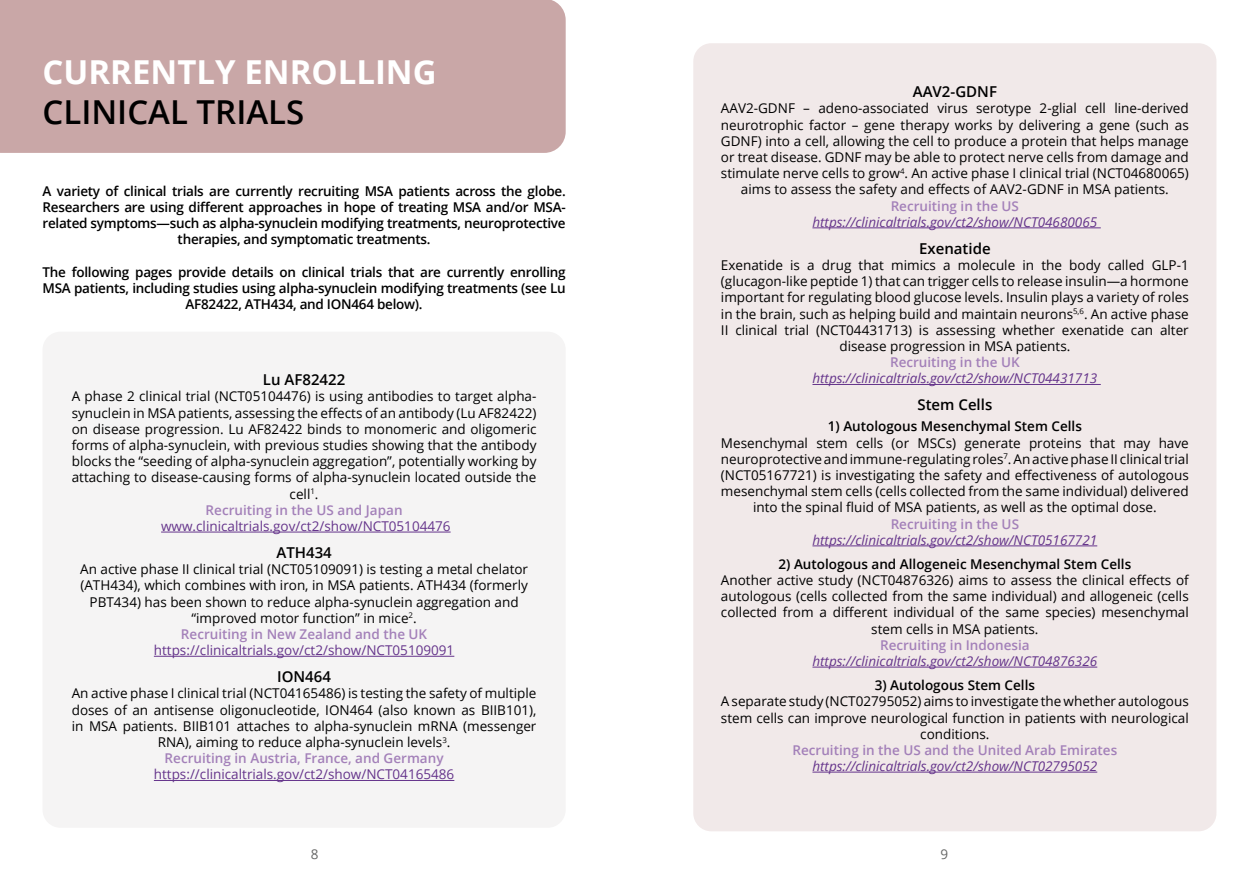
<style>
.page{position:relative;width:1259px;height:893px;background:#fff}
.page>*{position:absolute;margin:0;border:0;box-sizing:border-box;transform-origin:0 0}
.t1{font:700 33px "Open Sans";color:#fff}
.t2{font:600 33px "Open Sans";color:#000}
.t3{font:600 15px "Open Sans";color:#000}
.t4{font:13.5px/16.2px "Open Sans";color:#000;text-align:center}
.t5{font:600 13.5px/16.2px "Open Sans";letter-spacing:-.02em;color:#000;text-align:center}
.t6{font:italic 13.5px "Open Sans";color:#65348b}
.t7{font:13.5px "Open Sans";color:#65348b}
.t8{font:600 13.5px "Open Sans";color:#a380b9}
.t9{font:600 13.5px "Open Sans";color:#000}
.t10{font:13.5px "Open Sans";color:#666766}
.s1{font-weight:600;color:#a380b9}
</style>
<div class="page">
<div style="left:0;top:0;width:566px;height:153px;background:#c9a7a7"></div>
<div style="left:43px;top:332px;width:523px;height:496px;background:#f5f4f4;border-radius:18px"></div>
<hr style="left:161px;top:532px;width:289px;height:1px;background:#65348b">
<hr style="left:154px;top:656px;width:300px;height:1px;background:#65348b">
<hr style="left:154px;top:780px;width:300px;height:1px;background:#65348b">
<div style="left:693px;top:43px;width:523px;height:788px;background:#f1e9e9;border-radius:18px"></div>
<hr style="left:812px;top:228px;width:288px;height:1px;background:#65348b">
<hr style="left:812px;top:384px;width:288px;height:1px;background:#65348b">
<hr style="left:812px;top:546px;width:285px;height:1px;background:#65348b">
<hr style="left:812px;top:667px;width:285px;height:1px;background:#65348b">
<hr style="left:812px;top:772px;width:285px;height:1px;background:#65348b">
<h1 class="t1" style="left:43px;top:49px;width:396px">CURRENTLY ENROLLING</h1>
<h1 class="t2" style="left:43px;top:89px;width:263px">CLINICAL TRIALS</h1>
<p class="t5" style="left:43px;top:182px;width:525px">A variety of clinical trials are currently recruiting MSA patients across the globe.<br>Researchers are using different approaches in hope of treating MSA and/or MSA&shy;related symptoms—such as alpha-synuclein modifying treatments, neuroprotective therapies, and symptomatic treatments.</p>
<p class="t5" style="left:43px;top:263px;width:525px">The following pages provide details on clinical trials that are currently enrolling<br>MSA patients, including studies using alpha-synuclein modifying treatments (see Lu<br>AF82422, ATH434, and ION464 below).</p>
<p class="t3" style="left:263px;top:369px;width:84px">Lu AF82422</p>
<p class="t4" style="left:72px;top:388px;width:466px">A phase 2 clinical trial (NCT05104476) is using antibodies to target alpha&shy;synuclein in MSA patients, assessing the effects of an antibody (Lu AF82422) on disease progression. Lu AF82422 binds to monomeric and oligomeric forms of alpha-synuclein, with previous studies showing that the antibody blocks the “seeding of alpha-synuclein aggregation”, potentially working by attaching to disease-causing forms of alpha-synuclein located outside the cell<sup>1</sup>.<br><span class="s1">Recruiting in the US and Japan</span></p>
<p class="t7" style="left:161px;top:517px;width:291px">www.clinicaltrials.gov/ct2/show/NCT05104476</p>
<p class="t3" style="left:276px;top:542px;width:57px">ATH434</p>
<p class="t4" style="left:80px;top:561px;width:449px">An active phase II clinical trial (NCT05109091) is testing a metal chelator (ATH434), which combines with iron, in MSA patients. ATH434 (formerly PBT434) has been shown to reduce alpha-synuclein aggregation and “improved motor function” in mice<sup>2</sup>.<br><span class="s1">Recruiting in New Zealand and the UK</span></p>
<p class="t7" style="left:154px;top:641px;width:302px">https://clinicaltrials.gov/ct2/show/NCT05109091</p>
<p class="t3" style="left:277px;top:666px;width:55px">ION464</p>
<p class="t4" style="left:72px;top:685px;width:466px">An active phase I clinical trial (NCT04165486) is testing the safety of multiple doses of an antisense oligonucleotide, ION464 (also known as BIIB101), in MSA patients. BIIB101 attaches to alpha-synuclein mRNA (messenger RNA), aiming to reduce alpha-synuclein levels<sup>3</sup>.<br><span class="s1">Recruiting in Austria, France, and Germany</span></p>
<p class="t7" style="left:154px;top:765px;width:302px">https://clinicaltrials.gov/ct2/show/NCT04165486</p>
<p class="t10" style="left:311px;top:844px;width:9px">8</p>
<p class="t3" style="left:912px;top:81px;width:86px">AAV2-GDNF</p>
<p class="t4" style="left:721px;top:100px;width:469px">AAV2-GDNF – adeno-associated virus serotype 2-glial cell line-derived neurotrophic factor – gene therapy works by delivering a gene (such as GDNF) into a cell, allowing the cell to produce a protein that helps manage or treat disease. GDNF may be able to protect nerve cells from damage and stimulate nerve cells to grow<sup>4</sup>. An active phase I clinical trial (NCT04680065) aims to assess the safety and effects of AAV2-GDNF in MSA patients.</p>
<p class="t8" style="left:890px;top:196px;width:130px">Recruiting in the US</p>
<p class="t6" style="left:812px;top:213px;width:286px">https://clinicaltrials.gov/ct2/show/NCT04680065</p>
<p class="t3" style="left:919px;top:238px;width:73px">Exenatide</p>
<p class="t4" style="left:721px;top:257px;width:469px">Exenatide is a drug that mimics a molecule in the body called GLP-1 (glucagon-like peptide 1) that can trigger cells to release insulin—a hormone important for regulating blood glucose levels. Insulin plays a variety of roles in the brain, such as helping build and maintain neurons<sup>5,6</sup>. An active phase II clinical trial (NCT04431713) is assessing whether exenatide can alter disease progression in MSA patients.</p>
<p class="t8" style="left:890px;top:353px;width:131px">Recruiting in the UK</p>
<p class="t6" style="left:812px;top:369px;width:286px">https://clinicaltrials.gov/ct2/show/NCT04431713</p>
<p class="t3" style="left:917px;top:395px;width:76px">Stem Cells</p>
<p class="t9" style="left:828px;top:417px;width:256px">1) Autologous Mesenchymal Stem Cells</p>
<p class="t4" style="left:721px;top:434px;width:469px">Mesenchymal stem cells (or MSCs) generate proteins that may have neuroprotective and immune-regulating roles<sup>7</sup>. An active phase II clinical trial (NCT05167721) is investigating the safety and effectiveness of autologous mesenchymal stem cells (cells collected from the same individual) delivered into the spinal fluid of MSA patients, as well as the optimal dose.</p>
<p class="t8" style="left:890px;top:514px;width:130px">Recruiting in the US</p>
<p class="t6" style="left:812px;top:531px;width:286px">https://clinicaltrials.gov/ct2/show/NCT05167721</p>
<p class="t9" style="left:778px;top:555px;width:354px">2) Autologous and Allogeneic Mesenchymal Stem Cells</p>
<p class="t4" style="left:721px;top:572px;width:469px">Another active study (NCT04876326) aims to assess the clinical effects of autologous (cells collected from the same individual) and allogeneic (cells collected from a different individual of the same species) mesenchymal stem cells in MSA patients.</p>
<p class="t8" style="left:880px;top:636px;width:151px">Recruiting in Indonesia</p>
<p class="t6" style="left:812px;top:652px;width:286px">https://clinicaltrials.gov/ct2/show/NCT04876326</p>
<p class="t9" style="left:874px;top:676px;width:162px">3) Autologous Stem Cells</p>
<p class="t4" style="left:721px;top:693px;width:469px">A separate study (NCT02795052) aims to investigate the whether autologous stem cells can improve neurological function in patients with neurological conditions.</p>
<p class="t8" style="left:792px;top:741px;width:326px">Recruiting in the US and the United Arab Emirates</p>
<p class="t6" style="left:812px;top:757px;width:286px">https://clinicaltrials.gov/ct2/show/NCT02795052</p>
<p class="t10" style="left:940px;top:844px;width:9px">9</p>
</div>
